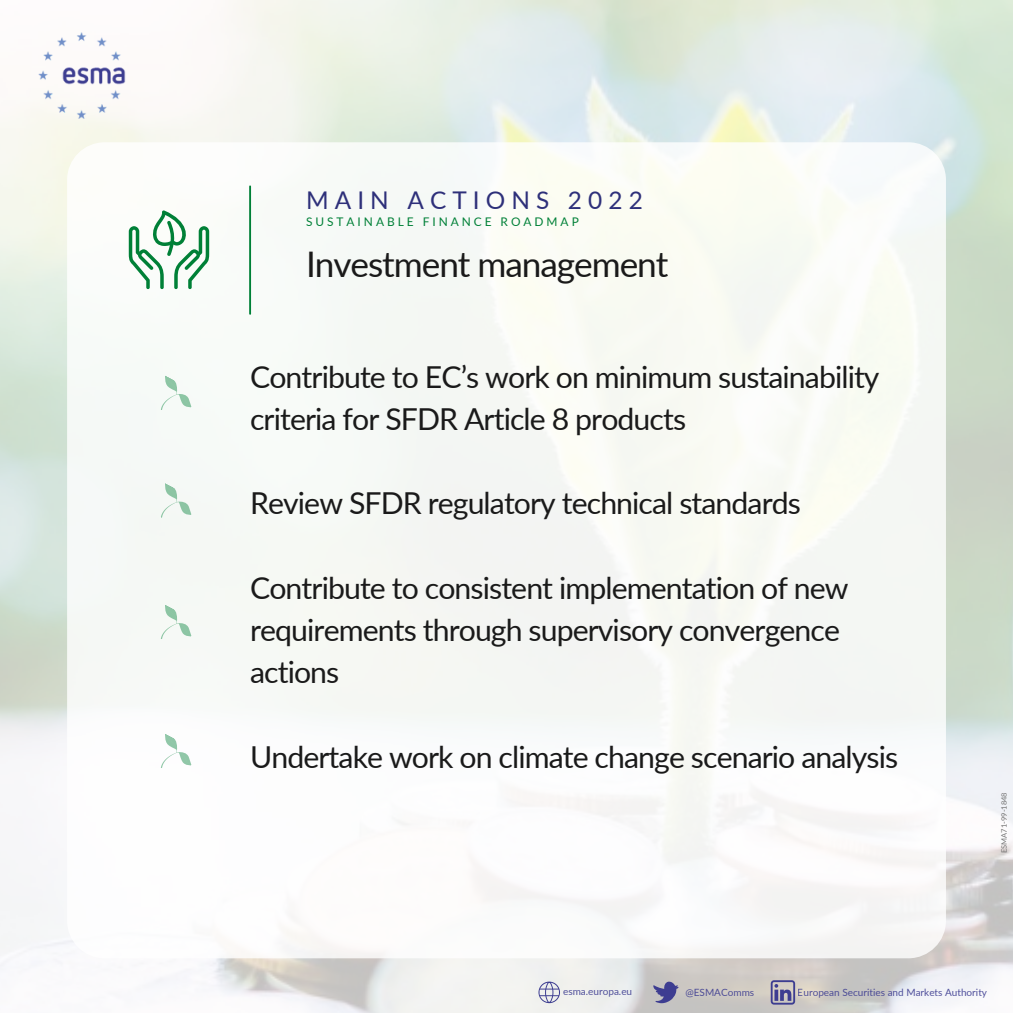
<style>
.page{position:relative;width:1013px;height:1013px;background:#fff}
.page>*{position:absolute;margin:0;border:0;box-sizing:border-box;transform-origin:0 0}
.t1{font:35.25px "Lato";letter-spacing:-.03em;color:#1a1a1a}
.t2{font:30.25px/42.2px "Lato";letter-spacing:-.03em;color:#1a1a1a}
.t3{font:24.38px "Lato";letter-spacing:.25em;color:#2e307a}
.t4{font:11.88px "Lato";letter-spacing:.25em;color:#008037}
.t5{font:10px "Lato";color:#3d3d91}
.t6{font:7.5px "Lato";color:#737373}
</style>
<div class="page">
<img style="left:39px;top:32px;width:90px;height:87px">
<div style="left:67px;top:142px;width:878px;height:816px;background:#f8faf7;border-radius:37px"></div>
<hr style="left:249px;top:186px;width:2px;height:128px;background:#008037">
<svg style="left:770px;top:980px;width:25px;height:24px"></svg>
<svg style="left:538px;top:981px;width:22px;height:22px"></svg>
<svg style="left:653px;top:981px;width:25px;height:22px"></svg>
<svg style="left:129px;top:210px;width:80px;height:79px"></svg>
<svg style="left:161px;top:376px;width:31px;height:34px"></svg>
<svg style="left:161px;top:483px;width:31px;height:35px"></svg>
<svg style="left:160px;top:605px;width:32px;height:34px"></svg>
<svg style="left:161px;top:734px;width:31px;height:34px"></svg>
<p class="t3" style="left:306px;top:185px;width:338px">MAIN ACTIONS 2022</p>
<p class="t4" style="left:306px;top:214px;width:274px">SUSTAINABLE FINANCE ROADMAP</p>
<p class="t1" style="left:306px;top:242px;width:364px">Investment management</p>
<p class="t2" style="left:250px;top:355px;width:631px">Contribute to EC’s work on minimum sustainability criteria for SFDR Article 8 products</p>
<p class="t2" style="left:250px;top:481px;width:552px">Review SFDR regulatory technical standards</p>
<p class="t2" style="left:250px;top:566px;width:600px">Contribute to consistent implementation of new requirements through supervisory convergence actions</p>
<p class="t2" style="left:250px;top:734px;width:649px">Undertake work on climate change scenario analysis</p>
<p class="t6" style="left:999px;top:853px;width:62px;rotate:-90deg">ESMA71-99-1848</p>
<p class="t5" style="left:563px;top:985px;width:71px">esma.europa.eu</p>
<p class="t5" style="left:685px;top:986px;width:70px">@ESMAComms</p>
<p class="t5" style="left:797px;top:986px;width:191px">European Securities and Markets Authority</p>
</div>
